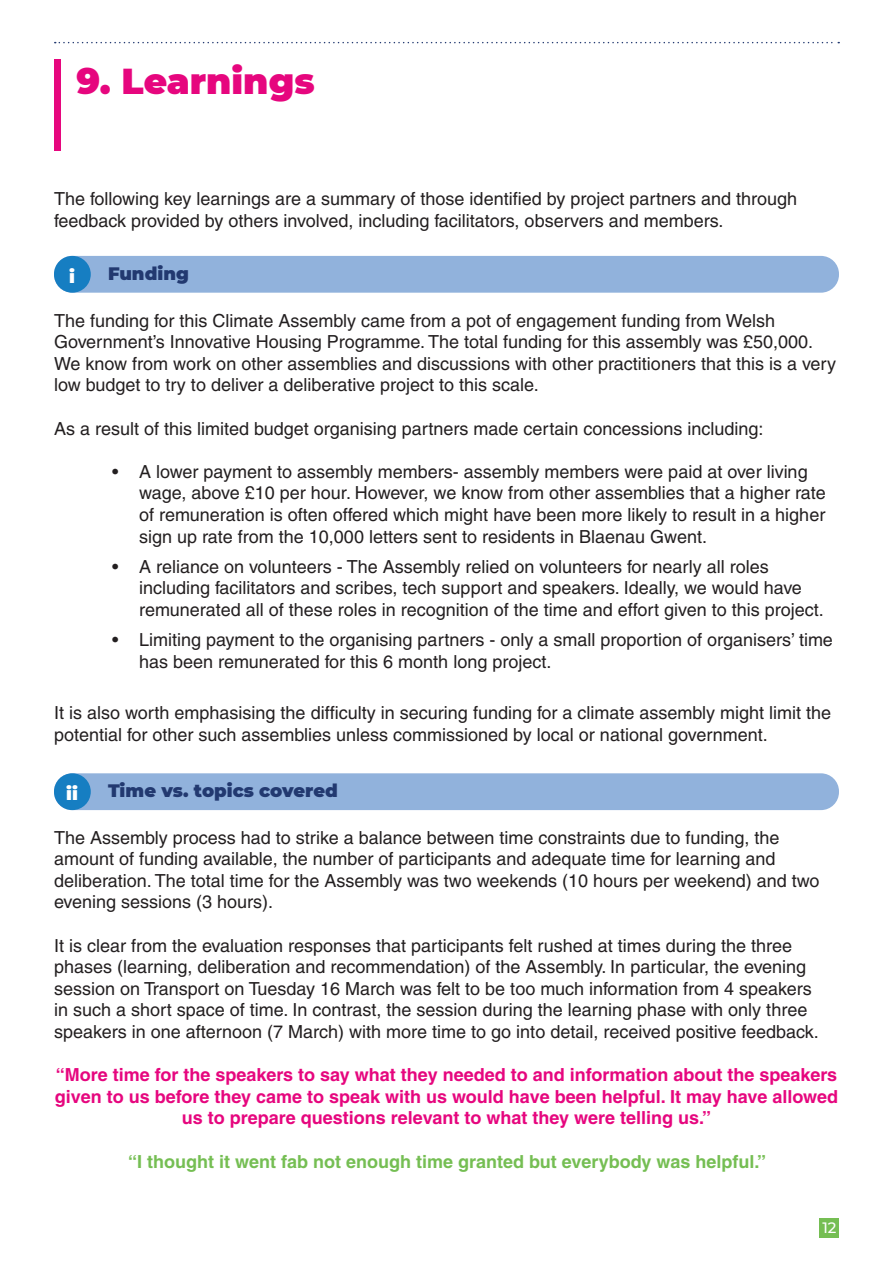
<style>
.page{position:relative;width:893px;height:1263px;background:#fff}
.page>*{position:absolute;margin:0;border:0;box-sizing:border-box;transform-origin:0 0}
.t1{font:900 36px "Montserrat";color:#e6067e}
.t2{font:18px/21.6px "Helvetica";color:#231f20}
.t3{font:700 18px/21.6px "Helvetica";color:#e6067e;text-align:center}
.t4{font:700 18px "Helvetica";color:#75be53}
.t5{font:900 18px "Montserrat";color:#223970}
.t6{font:900 18px "Montserrat";color:#fff}
.t7{font:500 15px "Montserrat";color:#fff}
</style>
<div class="page">
<svg style="left:55px;top:42px;width:784px;height:1px"></svg>
<div style="left:820px;top:1218px;width:19px;height:20px;background:#75be53"></div>
<div style="left:54px;top:60px;width:7px;height:91px;background:#e6067e"></div>
<div style="left:54px;top:256px;width:785px;height:37px;background:#91b2dc;border-radius:18px"></div>
<div style="left:54px;top:256px;width:37px;height:37px;background:#167ec2;border-radius:50%"></div>
<div style="left:54px;top:773px;width:785px;height:37px;background:#91b2dc;border-radius:18px"></div>
<div style="left:54px;top:773px;width:37px;height:37px;background:#167ec2;border-radius:50%"></div>
<h1 class="t1" style="left:77px;top:55px;width:240px">9. Learnings</h1>
<p class="t2" style="left:54px;top:188px;width:745px">The following key learnings are a summary of those identified by project partners and through feedback provided by others involved, including facilitators, observers and members.</p>
<p class="t6" style="left:69px;top:263px;width:7px">i</p>
<p class="t5" style="left:108px;top:260px;width:82px">Funding</p>
<p class="t2" style="left:54px;top:309px;width:784px">The funding for this Climate Assembly came from a pot of engagement funding from Welsh Government’s Innovative Housing Programme. The total funding for this assembly was £50,000.<br>We know from work on other assemblies and discussions with other practitioners that this is a very low budget to try to deliver a deliberative project to this scale.</p>
<p class="t2" style="left:54px;top:417px;width:711px">As a result of this limited budget organising partners made certain concessions including:</p>
<p class="t2" style="left:139px;top:461px;width:688px;text-indent:-27px">• A lower payment to assembly members- assembly members were paid at over living wage, above £10 per hour. However, we know from other assemblies that a higher rate of remuneration is often offered which might have been more likely to result in a higher sign up rate from the 10,000 letters sent to residents in Blaenau Gwent.</p>
<p class="t2" style="left:139px;top:555px;width:686px;text-indent:-27px">• A reliance on volunteers - The Assembly relied on volunteers for nearly all roles including facilitators and scribes, tech support and speakers. Ideally, we would have remunerated all of these roles in recognition of the time and effort given to this project.</p>
<p class="t2" style="left:139px;top:629px;width:695px;text-indent:-27px">• Limiting payment to the organising partners - only a small proportion of organisers’ time has been remunerated for this 6 month long project.</p>
<p class="t2" style="left:54px;top:702px;width:779px">It is also worth emphasising the difficulty in securing funding for a climate assembly might limit the potential for other such assemblies unless commissioned by local or national government.</p>
<p class="t6" style="left:66px;top:780px;width:13px">ii</p>
<p class="t5" style="left:108px;top:777px;width:231px">Time vs. topics covered</p>
<p class="t2" style="left:54px;top:826px;width:767px">The Assembly process had to strike a balance between time constraints due to funding, the amount of funding available, the number of participants and adequate time for learning and deliberation. The total time for the Assembly was two weekends (10 hours per weekend) and two evening sessions (3 hours).</p>
<p class="t2" style="left:54px;top:934px;width:766px">It is clear from the evaluation responses that participants felt rushed at times during the three phases (learning, deliberation and recommendation) of the Assembly. In particular, the evening session on Transport on Tuesday 16 March was felt to be too much information from 4 speakers in such a short space of time. In contrast, the session during the learning phase with only three speakers in one afternoon (7 March) with more time to go into detail, received positive feedback.</p>
<p class="t3" style="left:55px;top:1064px;width:785px">“More time for the speakers to say what they needed to and information about the speakers given to us before they came to speak with us would have been helpful. It may have allowed us to prepare questions relevant to what they were telling us.”</p>
<p class="t4" style="left:128px;top:1150px;width:640px">“I thought it went fab not enough time granted but everybody was helpful.”</p>
<p class="t7" style="left:822px;top:1217px;width:16px">12</p>
</div>
